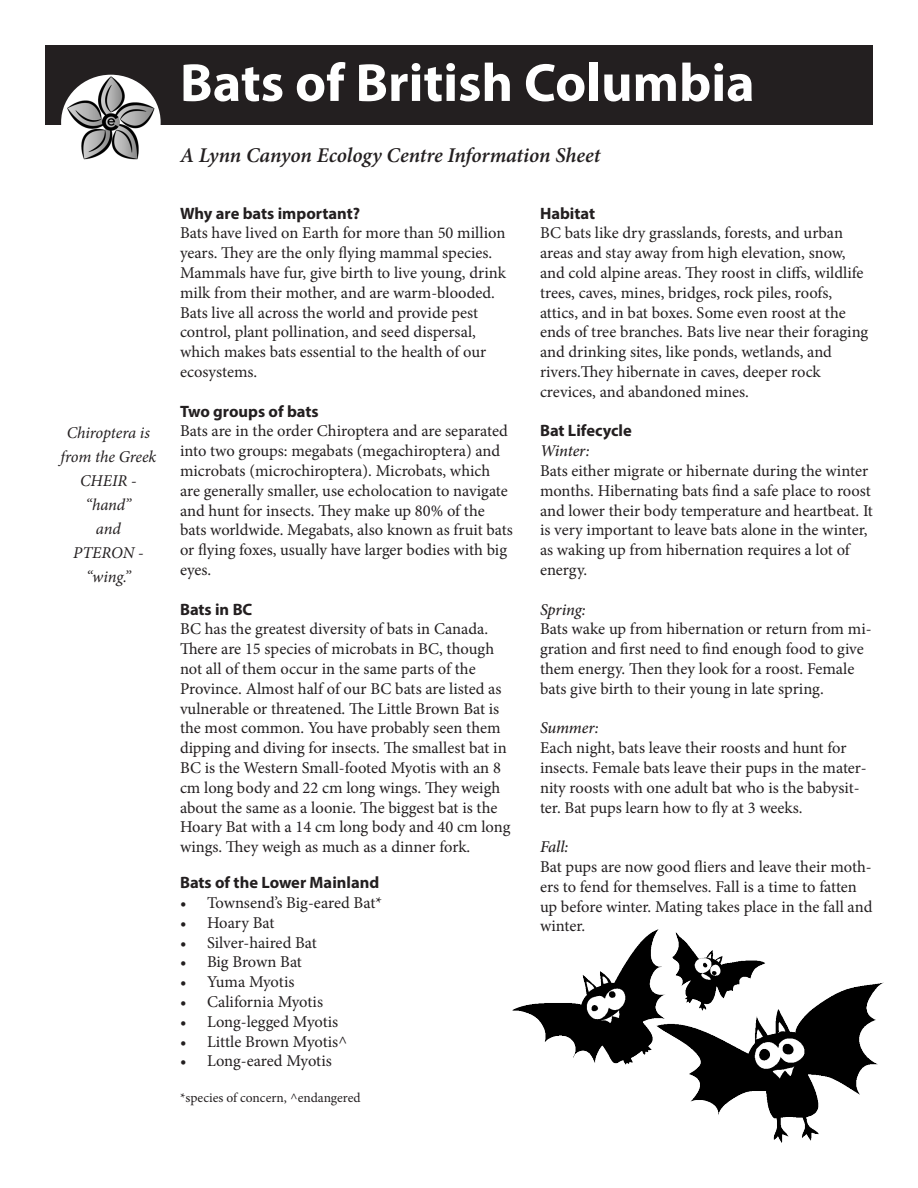
<style>
.page{position:relative;width:918px;height:1188px;background:#fff}
.page>*{position:absolute;margin:0;border:0;box-sizing:border-box;transform-origin:0 0}
.t1{font:700 54px "Myriad Pro";color:#fff}
.t2{font:italic 600 21px "Minion Pro";letter-spacing:-.005em;color:#231f20}
.t3{font:16.5px/19.8px "Minion Pro";color:#231f20}
.t4{font:700 16.5px "Myriad Pro";color:#231f20}
.t5{font:italic 16.5px/24px "Minion Pro";letter-spacing:-.01em;color:#231f20;text-align:center}
.t6{font:italic 500 16.5px "Minion Pro";letter-spacing:-.01em;color:#231f20}
.t7{font:13.5px "Minion Pro";color:#231f20}
</style>
<div class="page">
<div style="left:45px;top:45px;width:828px;height:79px;background:#231f20"></div>
<img style="left:62px;top:74px;width:99px;height:86px">
<img style="left:513px;top:929px;width:370px;height:214px">
<p class="t5" style="left:61px;top:420px;width:97px">Chiroptera is from the Greek</p>
<p class="t5" style="left:80px;top:468px;width:58px">CHEIR - “hand”</p>
<p class="t5" style="left:96px;top:516px;width:26px">and</p>
<p class="t5" style="left:73px;top:540px;width:72px">PTERON -</p>
<p class="t5" style="left:86px;top:564px;width:46px">“wing.”</p>
<p class="t1" style="left:180px;top:48px;width:576px">Bats of British Columbia</p>
<p class="t2" style="left:180px;top:140px;width:422px">A Lynn Canyon Ecology Centre Information Sheet</p>
<p class="t4" style="left:540px;top:202px;width:57px">Habitat</p>
<p class="t3" style="left:540px;top:223px;width:325px">BC bats like dry grasslands, forests, and urban areas and stay away from high elevation, snow, and cold alpine areas. They roost in cliffs, wildlife trees, caves, mines, bridges, rock piles, roofs,</p>
<p class="t3" style="left:540px;top:303px;width:330px">attics, and in bat boxes. Some even roost at the ends of tree branches. Bats live near their foraging and drinking sites, like ponds, wetlands, and</p>
<p class="t3" style="left:540px;top:362px;width:282px">rivers.They hibernate in caves, deeper rock</p>
<p class="t3" style="left:540px;top:382px;width:211px">crevices, and abandoned mines.</p>
<p class="t4" style="left:540px;top:420px;width:93px">Bat Lifecycle</p>
<p class="t6" style="left:540px;top:440px;width:51px">Winter:</p>
<p class="t3" style="left:540px;top:461px;width:335px">Bats either migrate or hibernate during the winter months. Hibernating bats find a safe place to roost and lower their body temperature and heartbeat. It is very important to leave bats alone in the winter, as waking up from hibernation requires a lot of energy.</p>
<p class="t6" style="left:540px;top:598px;width:47px">Spring:</p>
<p class="t3" style="left:540px;top:619px;width:333px">Bats wake up from hibernation or return from mi&shy;gration and first need to find enough food to give them energy. Then they look for a roost. Female bats give birth to their young in late spring.</p>
<p class="t6" style="left:540px;top:717px;width:60px">Summer:</p>
<p class="t3" style="left:540px;top:738px;width:328px">Each night, bats leave their roosts and hunt for insects. Female bats leave their pups in the mater&shy;nity roosts with one adult bat who is the babysit&shy;ter. Bat pups learn how to fly at 3 weeks.</p>
<p class="t6" style="left:540px;top:836px;width:30px">Fall:</p>
<p class="t3" style="left:540px;top:857px;width:334px">Bat pups are now good fliers and leave their moth&shy;ers to fend for themselves. Fall is a time to fatten up before winter. Mating takes place in the fall and winter.</p>
<p class="t4" style="left:180px;top:202px;width:182px">Why are bats important?</p>
<p class="t3" style="left:180px;top:223px;width:328px">Bats have lived on Earth for more than 50 million years. They are the only flying mammal species.<br>Mammals have fur, give birth to live young, drink milk from their mother, and are warm-blooded.<br>Bats live all across the world and provide pest</p>
<p class="t3" style="left:180px;top:322px;width:308px">control, plant pollination, and seed dispersal, which makes bats essential to the health of our ecosystems.</p>
<p class="t4" style="left:180px;top:400px;width:140px">Two groups of bats</p>
<p class="t3" style="left:180px;top:421px;width:334px">Bats are in the order Chiroptera and are separated into two groups: megabats (megachiroptera) and microbats (microchiroptera). Microbats, which are generally smaller, use echolocation to navigate and hunt for insects. They make up 80% of the bats worldwide. Megabats, also known as fruit bats or flying foxes, usually have larger bodies with big eyes.</p>
<p class="t4" style="left:180px;top:598px;width:74px">Bats in BC</p>
<p class="t3" style="left:180px;top:619px;width:332px">BC has the greatest diversity of bats in Canada.<br>There are 15 species of microbats in BC, though not all of them occur in the same parts of the Province. Almost half of our BC bats are listed as vulnerable or threatened. The Little Brown Bat is the most common. You have probably seen them dipping and diving for insects. The smallest bat in BC is the Western Small-footed Myotis with an 8 cm long body and 22 cm long wings. They weigh about the same as a loonie. The biggest bat is the Hoary Bat with a 14 cm long body and 40 cm long wings. They weigh as much as a dinner fork.</p>
<p class="t4" style="left:180px;top:872px;width:201px">Bats of the Lower Mainland</p>
<p class="t3" style="left:180px;top:893px;width:204px">• Townsend’s Big-eared Bat*</p>
<p class="t3" style="left:180px;top:913px;width:96px">• Hoary Bat</p>
<p class="t3" style="left:180px;top:933px;width:138px">• Silver-haired Bat</p>
<p class="t3" style="left:180px;top:952px;width:124px">• Big Brown Bat</p>
<p class="t3" style="left:180px;top:972px;width:116px">• Yuma Myotis</p>
<p class="t3" style="left:180px;top:992px;width:145px">• California Myotis</p>
<p class="t3" style="left:180px;top:1012px;width:160px">• Long-legged Myotis</p>
<p class="t3" style="left:180px;top:1032px;width:169px">• Little Brown Myotis^</p>
<p class="t3" style="left:180px;top:1051px;width:153px">• Long-eared Myotis</p>
<p class="t7" style="left:180px;top:1089px;width:182px">*species of concern, ^endangered</p>
</div>
